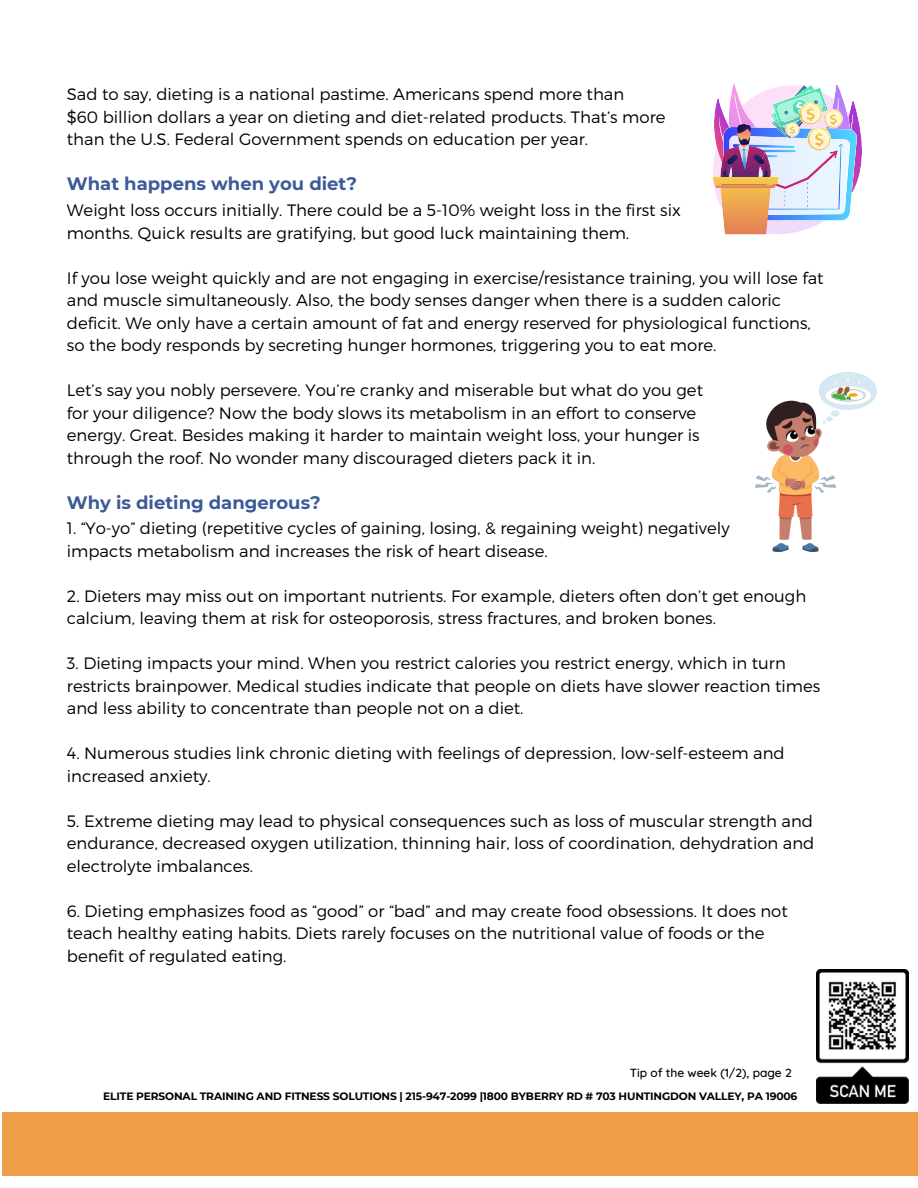
<style>
.page{position:relative;width:918px;height:1188px;background:#fff}
.page>*{position:absolute;margin:0;border:0;box-sizing:border-box;transform-origin:0 0}
.t1{font:700 18px "Montserrat";color:#3d5a98}
.t2{font:300 16.5px/22.5px "Montserrat";color:#000}
.t3{font:500 12px "Quicksand";color:#000}
.t4{font:700 10.65px "Montserrat";letter-spacing:-.015em;color:#000}
</style>
<div class="page">
<div style="left:2px;top:1112px;width:916px;height:64px;background:#ef9e4a"></div>
<img style="left:816px;top:970px;width:92px;height:134px">
<svg style="left:712px;top:84px;width:150px;height:151px"></svg>
<img style="left:756px;top:373px;width:120px;height:178px">
<p class="t2" style="left:67px;top:82px;width:600px">Sad to say, dieting is a national pastime. Americans spend more than<br>$60 billion dollars a year on dieting and diet-related products. That’s more than the U.S. Federal Government spends on education per year.</p>
<p class="t1" style="left:67px;top:173px;width:292px">What happens when you diet?</p>
<p class="t2" style="left:67px;top:198px;width:615px">Weight loss occurs initially. There could be a 5-10% weight loss in the first six months. Quick results are gratifying, but good luck maintaining them.</p>
<p class="t2" style="left:67px;top:266px;width:758px">If you lose weight quickly and are not engaging in exercise/resistance training, you will lose fat and muscle simultaneously. Also, the body senses danger when there is a sudden caloric deficit. We only have a certain amount of fat and energy reserved for physiological functions, so the body responds by secreting hunger hormones, triggering you to eat more.</p>
<p class="t2" style="left:67px;top:378px;width:638px">Let’s say you nobly persevere. You’re cranky and miserable but what do you get for your diligence? Now the body slows its metabolism in an effort to conserve energy. Great. Besides making it harder to maintain weight loss, your hunger is through the roof. No wonder many discouraged dieters pack it in.</p>
<p class="t1" style="left:67px;top:491px;width:255px">Why is dieting dangerous?</p>
<p class="t2" style="left:67px;top:517px;width:664px">1. “Yo-yo” dieting (repetitive cycles of gaining, losing, &amp; regaining weight) negatively impacts metabolism and increases the risk of heart disease.</p>
<p class="t2" style="left:67px;top:584px;width:741px">2. Dieters may miss out on important nutrients. For example, dieters often don’t get enough calcium, leaving them at risk for osteoporosis, stress fractures, and broken bones.</p>
<p class="t2" style="left:67px;top:652px;width:755px">3. Dieting impacts your mind. When you restrict calories you restrict energy, which in turn restricts brainpower. Medical studies indicate that people on diets have slower reaction times and less ability to concentrate than people not on a diet.</p>
<p class="t2" style="left:67px;top:742px;width:719px">4. Numerous studies link chronic dieting with feelings of depression, low-self-esteem and increased anxiety.</p>
<p class="t2" style="left:67px;top:809px;width:749px;text-align:justify">5. Extreme dieting may lead to physical consequences such as loss of muscular strength and endurance, decreased oxygen utilization, thinning hair, loss of coordination, dehydration and electrolyte imbalances.</p>
<p class="t2" style="left:67px;top:899px;width:722px">6. Dieting emphasizes food as “good” or “bad” and may create food obsessions. It does not teach healthy eating habits. Diets rarely focuses on the nutritional value of foods or the benefit of regulated eating.</p>
<p class="t3" style="left:630px;top:1065px;width:163px">Tip of the week (1/2), page 2</p>
<p class="t4" style="left:103px;top:1090px;width:696px">ELITE PERSONAL TRAINING AND FITNESS SOLUTIONS | 215-947-2099 |1800 BYBERRY RD # 703 HUNTINGDON VALLEY, PA 19006</p>
</div>
